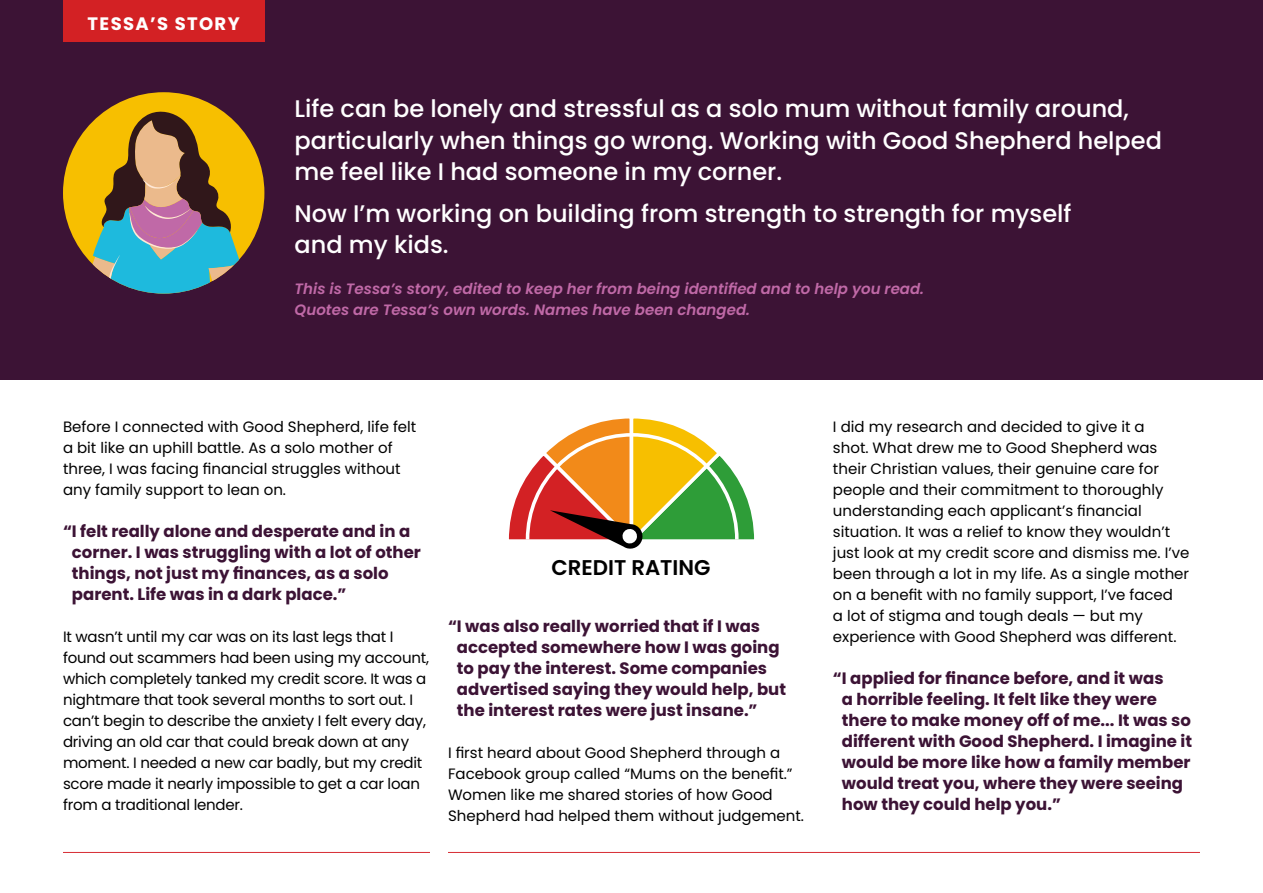
<style>
.page{position:relative;width:1263px;height:893px;background:#fff}
.page>*{position:absolute;margin:0;border:0;box-sizing:border-box;transform-origin:0 0}
.t1{font:500 24px/31.5px "Poppins";color:#fff}
.t2{font:600 21.3px "Poppins";color:#000}
.t3{font:700 18px "Poppins";letter-spacing:.075em;color:#fff}
.t4{font:700 16.5px/21px "Poppins";color:#3c1335}
.t5{font:15px/21px "Poppins";color:#000}
.t6{font:italic 600 15px/21px "Poppins";color:#c069a7}
</style>
<div class="page">
<hr style="left:63px;top:852px;width:367px;height:1px;background:#d72c33">
<hr style="left:448px;top:852px;width:752px;height:1px;background:#d72c33">
<div style="left:0;top:0;width:1263px;height:379px;background:#3c1335"></div>
<div style="left:63px;top:92px;width:201px;height:202px;background:#f7bf00;border-radius:50%"></div>
<svg style="left:84px;top:109px;width:159px;height:185px"></svg>
<div style="left:63px;top:0;width:201px;height:42px;background:#d32124"></div>
<svg style="left:508px;top:418px;width:247px;height:131px"></svg>
<p class="t3" style="left:88px;top:13px;width:154px">TESSA’S STORY</p>
<h1 class="t1" style="left:295px;top:93px;width:869px">Life can be lonely and stressful as a solo mum without family around, particularly when things go wrong. Working with Good Shepherd helped me feel like I had someone in my corner.</h1>
<h1 class="t1" style="left:295px;top:198px;width:778px">Now I’m working on building from strength to strength for myself and my kids.</h1>
<p class="t6" style="left:295px;top:278px;width:631px">This is Tessa’s story, edited to keep her from being identified and to help you read.<br>Quotes are Tessa’s own words. Names have been changed.</p>
<p class="t5" style="left:63px;top:416px;width:355px">Before I connected with Good Shepherd, life felt a bit like an uphill battle. As a solo mother of three, I was facing financial struggles without any family support to lean on.</p>
<p class="t4" style="left:72px;top:521px;width:350px;text-indent:-9px">“I felt really alone and desperate and in a corner. I was struggling with a lot of other things, not just my finances, as a solo parent. Life was in a dark place.”</p>
<p class="t5" style="left:63px;top:626px;width:367px">It wasn’t until my car was on its last legs that I found out scammers had been using my account, which completely tanked my credit score. It was a nightmare that took several months to sort out. I can’t begin to describe the anxiety I felt every day, driving an old car that could break down at any moment. I needed a new car badly, but my credit score made it nearly impossible to get a car loan from a traditional lender.</p>
<h2 class="t2" style="left:551px;top:555px;width:160px">CREDIT RATING</h2>
<p class="t4" style="left:457px;top:615px;width:331px;text-indent:-9px">“I was also really worried that if I was accepted somewhere how I was going to pay the interest. Some companies advertised saying they would help, but the interest rates were just insane.”</p>
<p class="t5" style="left:448px;top:742px;width:357px">I first heard about Good Shepherd through a Facebook group called “Mums on the benefit.” Women like me shared stories of how Good Shepherd had helped them without judgement.</p>
<p class="t5" style="left:833px;top:416px;width:358px">I did my research and decided to give it a<br>shot. What drew me to Good Shepherd was their Christian values, their genuine care for people and their commitment to thoroughly understanding each applicant’s financial situation. It was a relief to know they wouldn’t just look at my credit score and dismiss me. I’ve been through a lot in my life. As a single mother on a benefit with no family support, I’ve faced<br>a lot of stigma and tough deals — but my experience with Good Shepherd was different.</p>
<p class="t4" style="left:842px;top:668px;width:352px;text-indent:-9px">“I applied for finance before, and it was<br>a horrible feeling. It felt like they were there to make money off of me... It was so different with Good Shepherd. I imagine it would be more like how a family member would treat you, where they were seeing how they could help you.”</p>
</div>
